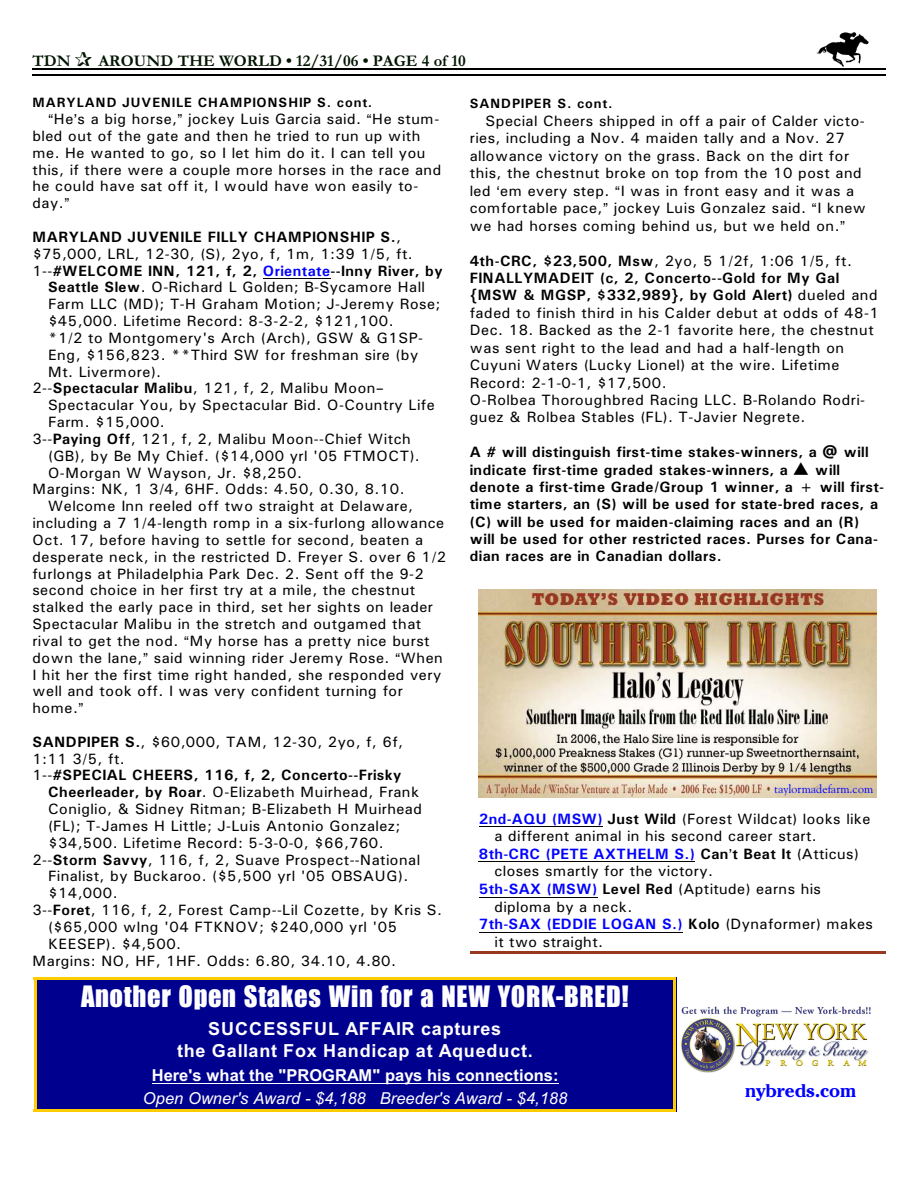
<style>
.page{position:relative;width:918px;height:1188px;background:#fff}
.page>*{position:absolute;margin:0;border:0;box-sizing:border-box;transform-origin:0 0}
.t1{font:30px "Billboard";letter-spacing:.02em;color:#fff}
.t2{font:700 18px/21.8px "Arial";letter-spacing:.045em;color:#fff;text-align:center}
.t3{font:700 18px "Chelthm ITC Bk BT";letter-spacing:.005em;color:#00f}
.t4{font:italic 16.5px "Arial";letter-spacing:.005em;color:#fff}
.t5{font:700 16.5px "Arial";letter-spacing:.005em;color:#fff}
.t6{font:700 16.5px "Garamond";color:#001400}
.t7{font:15px/17.4px "Univers";letter-spacing:.03em;color:#000}
.t8{font:700 15px/17.2px "Univers";letter-spacing:.03em;color:#000}
.t9{font:700 15px "Univers";letter-spacing:.03em;color:#00f}
.t10{font:700 13.5px "Univers";letter-spacing:.07em;color:#000}
.t11{font:12px "Goudy Ol St BT";letter-spacing:.01em;color:#00f}
.s1{font-weight:400}
.s2{color:#00f}
.s3{font-weight:700}
.s4{font-weight:700;color:#00f}
.s5{color:#000}
.s6{font-weight:400;color:#000}
</style>
<div class="page">
<img style="left:817px;top:32px;width:51px;height:34px">
<hr style="left:32px;top:68px;width:853px;height:1px;background:#000">
<hr style="left:32px;top:75px;width:853px;height:1px;background:#000">
<img style="left:676px;top:997px;width:195px;height:81px">
<div style="left:34px;top:978px;width:642px;height:134px;background:#00008f"></div>
<hr style="left:152px;top:1083px;width:407px;height:1px;background:#fff">
<hr style="left:34px;top:978px;width:3px;height:134px;background:#fc0">
<hr style="left:674px;top:978px;width:2px;height:134px;background:#fc0">
<hr style="left:34px;top:978px;width:642px;height:2px;background:#fc0">
<hr style="left:34px;top:1110px;width:642px;height:2px;background:#fc0">
<hr style="left:479px;top:826px;width:124px;height:1px;background:#000">
<hr style="left:479px;top:861px;width:216px;height:1px;background:#000">
<hr style="left:479px;top:897px;width:118px;height:1px;background:#000">
<hr style="left:479px;top:932px;width:204px;height:1px;background:#000">
<img style="left:479px;top:589px;width:398px;height:209px">
<hr style="left:470px;top:951px;width:415px;height:3px;background:#993821">
<hr style="left:263px;top:278px;width:68px;height:1px;background:#000">
<p class="t6" style="left:32px;top:55px;width:40px">TDN</p>
<p class="t6" style="left:98px;top:55px;width:369px">AROUND THE WORLD • 12/31/06 • PAGE 4 of 10</p>
<p class="t10" style="left:32px;top:98px;width:342px">MARYLAND JUVENILE CHAMPIONSHIP S. cont.</p>
<p class="t7" style="left:32px;top:112px;width:410px;line-height:16.8px;text-indent:21px">He s a big horse, jockey Luis Garcia said. He stum&shy;bled out of the gate and then he tried to run up with me. He wanted to go, so I let him do it. I can tell you this, if there were a couple more horses in the race and he could have sat off it, I would have won easily to&shy;day.</p>
<p class="t8" style="left:32px;top:229px;width:370px">MARYLAND JUVENILE FILLY CHAMPIONSHIP S.<span class="s1">,</span></p>
<p class="t7" style="left:32px;top:246px;width:382px">$75,000, LRL, 12-30, (S), 2yo, f, 1m, 1:39 1/5, ft.</p>
<p class="t8" style="left:32px;top:263px;width:412px"><span class="s1">1--</span>#WELCOME INN, 121, f, 2, <span class="s2">Orientate</span>--Inny River, by</p>
<p class="t7" style="left:48px;top:280px;width:379px"><span class="s3">Seattle Slew</span>. O-Richard L Golden; B-Sycamore Hall</p>
<p class="t7" style="left:48px;top:297px;width:394px">Farm LLC (MD); T-H Graham Motion; J-Jeremy Rose;</p>
<p class="t7" style="left:48px;top:313px;width:347px">$45,000. Lifetime Record: 8-3-2-2, $121,100.</p>
<p class="t7" style="left:48px;top:330px;width:376px">*1/2 to Montgomery's Arch (Arch), GSW &amp; G1SP-</p>
<p class="t7" style="left:48px;top:347px;width:372px">Eng, $156,823. **Third SW for freshman sire (by</p>
<p class="t7" style="left:48px;top:364px;width:115px">Mt. Livermore).</p>
<p class="t7" style="left:32px;top:381px;width:345px">2--<span class="s3">Spectacular Malibu</span>, 121, f, 2, Malibu Moon</p>
<p class="t7" style="left:48px;top:398px;width:388px">Spectacular You, by Spectacular Bid. O-Country Life</p>
<p class="t7" style="left:48px;top:414px;width:118px">Farm. $15,000.</p>
<p class="t7" style="left:32px;top:431px;width:380px">3--<span class="s3">Paying Off</span>, 121, f, 2, Malibu Moon--Chief Witch</p>
<p class="t7" style="left:48px;top:448px;width:373px">(GB), by Be My Chief. ($14,000 yrl '05 FTMOCT).</p>
<p class="t7" style="left:48px;top:465px;width:256px">O-Morgan W Wayson, Jr. $8,250.</p>
<p class="t7" style="left:32px;top:482px;width:374px">Margins: NK, 1 3/4, 6HF. Odds: 4.50, 0.30, 8.10.</p>
<p class="t7" style="left:48px;top:499px;width:367px">Welcome Inn reeled off two straight at Delaware,</p>
<p class="t7" style="left:32px;top:515px;width:413px">including a 7 1/4-length romp in a six-furlong allowance</p>
<p class="t7" style="left:32px;top:532px;width:392px">Oct. 17, before having to settle for second, beaten a</p>
<p class="t7" style="left:32px;top:549px;width:415px">desperate neck, in the restricted D. Freyer S. over 6 1/2</p>
<p class="t7" style="left:32px;top:566px;width:393px">furlongs at Philadelphia Park Dec. 2. Sent off the 9-2</p>
<p class="t7" style="left:32px;top:583px;width:385px">second choice in her first try at a mile, the chestnut</p>
<p class="t7" style="left:32px;top:600px;width:402px">stalked the early pace in third, set her sights on leader</p>
<p class="t7" style="left:32px;top:616px;width:390px">Spectacular Malibu in the stretch and outgamed that</p>
<p class="t7" style="left:32px;top:633px;width:399px">rival to get the nod. My horse has a pretty nice burst</p>
<p class="t7" style="left:32px;top:650px;width:412px">down the lane, said winning rider Jeremy Rose. When</p>
<p class="t7" style="left:32px;top:667px;width:411px">I hit her the first time right handed, she responded very</p>
<p class="t7" style="left:32px;top:684px;width:372px">well and took off. I was very confident turning for</p>
<p class="t7" style="left:32px;top:701px;width:47px">home.</p>
<p class="t7" style="left:32px;top:734px;width:372px"><span class="s3">SANDPIPER S.</span>, $60,000, TAM, 12-30, 2yo, f, 6f,</p>
<p class="t7" style="left:32px;top:751px;width:94px">1:11 3/5, ft.</p>
<p class="t8" style="left:32px;top:768px;width:371px"><span class="s1">1--</span>#SPECIAL CHEERS, 116, f, 2, Concerto--Frisky</p>
<p class="t7" style="left:48px;top:785px;width:373px"><span class="s3">Cheerleader, by Roar</span>. O-Elizabeth Muirhead, Frank</p>
<p class="t7" style="left:48px;top:802px;width:375px">Coniglio, &amp; Sidney Ritman; B-Elizabeth H Muirhead</p>
<p class="t7" style="left:48px;top:818px;width:354px">(FL); T-James H Little; J-Luis Antonio Gonzalez;</p>
<p class="t7" style="left:48px;top:835px;width:337px">$34,500. Lifetime Record: 5-3-0-0, $66,760.</p>
<p class="t7" style="left:32px;top:852px;width:389px">2--<span class="s3">Storm Savvy</span>, 116, f, 2, Suave Prospect--National</p>
<p class="t7" style="left:48px;top:869px;width:362px">Finalist, by Buckaroo. ($5,500 yrl '05 OBSAUG).</p>
<p class="t7" style="left:48px;top:886px;width:71px">$14,000.</p>
<p class="t7" style="left:32px;top:903px;width:411px">3--<span class="s3">Foret</span>, 116, f, 2, Forest Camp--Lil Cozette, by Kris S.</p>
<p class="t7" style="left:48px;top:919px;width:351px">($65,000 wlng '04 FTKNOV; $240,000 yrl '05</p>
<p class="t7" style="left:48px;top:936px;width:135px">KEESEP). $4,500.</p>
<p class="t7" style="left:32px;top:953px;width:365px">Margins: NO, HF, 1HF. Odds: 6.80, 34.10, 4.80.</p>
<p class="t10" style="left:470px;top:99px;width:144px">SANDPIPER S. cont.</p>
<p class="t7" style="left:470px;top:113px;width:398px;text-indent:16px">Special Cheers shipped in off a pair of Calder victo&shy;ries, including a Nov. 4 maiden tally and a Nov. 27 allowance victory on the grass. Back on the dirt for this, the chestnut broke on top from the 10 post and led em every step. I was in front easy and it was a comfortable pace, jockey Luis Gonzalez said. I knew we had horses coming behind us, but we held on.</p>
<p class="t7" style="left:470px;top:253px;width:411px"><span class="s3">4th-CRC, $23,500, Msw</span>, 2yo, 5 1/2f, 1:06 1/5, ft.<br><span class="s3">FINALLYMADEIT (c, 2, Concerto--Gold for My Gal {MSW &amp; MGSP, $332,989}, by Gold Alert)</span> dueled and faded to finish third in his Calder debut at odds of 48-1<br>Dec. 18. Backed as the 2-1 favorite here, the chestnut was sent right to the lead and had a half-length on Cuyuni Waters (Lucky Lionel) at the wire. Lifetime Record: 2-1-0-1, $17,500.<br>O-Rolbea Thoroughbred Racing LLC. B-Rolando Rodri&shy;guez &amp; Rolbea Stables (FL). T-Javier Negrete.</p>
<p class="t8" style="left:470px;top:445px;width:416px">A # will distinguish first-time stakes-winners, a @ will indicate first-time graded stakes-winners, a ▲ will denote a first-time Grade/Group 1 winner, a + will first&shy;time starters, an (S) will be used for state-bred races, a (C) will be used for maiden-claiming races and an (R) will be used for other restricted races. Purses for Cana&shy;dian races are in Canadian dollars.</p>
<p class="t11" style="left:774px;top:784px;width:101px">taylormadefarm.com</p>
<p class="t7" style="left:479px;top:811px;width:393px"><span class="s4">2nd-AQU (MSW)</span> <span class="s3">Just Wild</span> (Forest Wildcat) looks like</p>
<p class="t7" style="left:494px;top:829px;width:324px">a different animal in his second career start.</p>
<p class="t9" style="left:479px;top:848px;width:382px">8th-CRC (PETE AXTHELM S.) <span class="s5">Can t Beat It</span> <span class="s6">(Atticus)</span></p>
<p class="t7" style="left:494px;top:864px;width:220px">closes smartly for the victory.</p>
<p class="t7" style="left:479px;top:882px;width:344px"><span class="s4">5th-SAX (MSW)</span> <span class="s3">Level Red</span> (Aptitude) earns his</p>
<p class="t7" style="left:494px;top:899px;width:139px">diploma by a neck.</p>
<p class="t9" style="left:479px;top:919px;width:396px">7th-SAX (EDDIE LOGAN S.) <span class="s5">Kolo</span> <span class="s6">(Dynaformer) makes</span></p>
<p class="t7" style="left:494px;top:934px;width:110px">it two straight.</p>
<h1 class="t1" style="left:81px;top:981px;width:549px">Another Open Stakes Win for a NEW YORK-BRED!</h1>
<p class="t2" style="left:177px;top:1019px;width:357px">SUCCESSFUL AFFAIR captures<br>the Gallant Fox Handicap at Aqueduct.</p>
<p class="t5" style="left:152px;top:1069px;width:408px">Here's what the "PROGRAM" pays his connections:</p>
<p class="t4" style="left:143px;top:1092px;width:426px">Open Owner's Award - $4,188 Breeder's Award - $4,188</p>
<p class="t3" style="left:745px;top:1084px;width:112px">nybreds.com</p>
</div>
